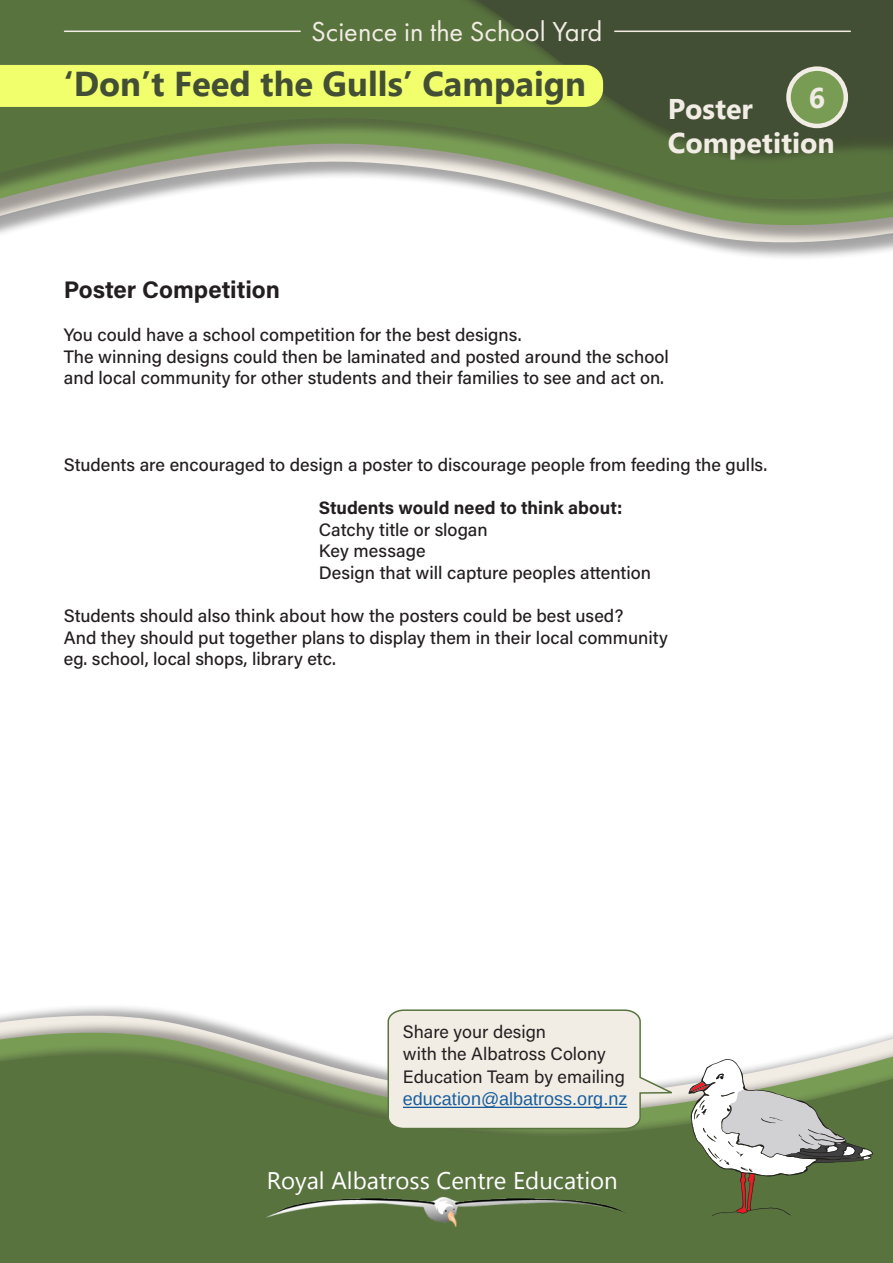
<style>
.page{position:relative;width:893px;height:1263px;background:#fff}
.page>*{position:absolute;margin:0;border:0;box-sizing:border-box;transform-origin:0 0}
.t1{font:700 34.5px "Gadugi";color:#424f35}
.t2{font:28.5px "Futura PT";color:#f2ede4}
.t3{font:700 28.5px "Gadugi";color:#f2ede4}
.t4{font:24px "Gadugi";color:#fff}
.t5{font:700 24px "Acumin Pro";color:#231f20}
.t6{font:500 18px "Acumin Pro";color:#231f20}
.t7{font:18px/22.5px "Acumin Pro";color:#231f20}
.t8{font:700 18px "Acumin Pro";color:#231f20}
.s1{font-family:"Arimo";color:#175d9e}
</style>
<div class="page">
<svg style="left:0;top:1007px;width:212px;height:13px"></svg>
<svg style="left:0;top:1020px;width:893px;height:22px"></svg>
<svg style="left:689px;top:244px;width:204px;height:11px"></svg>
<div style="left:0;top:0;width:893px;height:244px;background:#231f20;opacity:.4"></div>
<svg style="left:0;top:218px;width:893px;height:20px"></svg>
<div style="left:0;top:0;width:893px;height:218px;background:#231f20;opacity:.4"></div>
<svg style="left:0;top:0;width:893px;height:212px;background:#849671"></svg>
<div style="left:351px;top:0;width:542px;height:198px;background:#231f20;opacity:.4"></div>
<svg style="left:347px;top:0;width:546px;height:180px;background:#566843"></svg>
<svg style="left:0;top:1042px;width:893px;height:221px;background:#657d4d"></svg>
<hr style="left:615px;top:31px;width:235px;height:1px;background:#f2ede4">
<hr style="left:65px;top:31px;width:235px;height:1px;background:#f2ede4">
<img style="left:261px;top:1174px;width:370px;height:53px">
<div style="left:0;top:65px;width:603px;height:42px;background:#f2ff6d"></div>
<svg style="left:387px;top:1009px;width:286px;height:121px;background:#e9e7db"></svg>
<hr style="left:403px;top:1107px;width:224px;height:1px;background:#175d9e">
<svg style="left:688px;top:1059px;width:185px;height:157px"></svg>
<div style="left:788px;top:69px;width:58px;height:57px;background:#799c55;border-radius:50%"></div>
<div style="left:786px;top:66px;width:62px;height:62px;border:4px solid #f2ede4;border-radius:50%"></div>
<h2 class="t2" style="left:311px;top:14px;width:293px">Science in the School Yard</h2>
<h1 class="t1" style="left:64px;top:63px;width:524px">‘Don’t Feed the Gulls’ Campaign</h1>
<p class="t3" style="left:809px;top:80px;width:18px">6</p>
<p class="t3" style="left:668px;top:91px;width:87px">Poster</p>
<p class="t3" style="left:668px;top:126px;width:169px">Competition</p>
<p class="t5" style="left:64px;top:273px;width:218px">Poster Competition</p>
<p class="t6" style="left:64px;top:322px;width:459px">You could have a school competition for the best designs.</p>
<p class="t6" style="left:64px;top:344px;width:607px">The winning designs could then be laminated and posted around the school</p>
<p class="t6" style="left:64px;top:365px;width:602px">and local community for other students and their families to see and act on.</p>
<p class="t6" style="left:64px;top:452px;width:705px">Students are encouraged to design a poster to discourage people from feeding the gulls.</p>
<p class="t8" style="left:319px;top:495px;width:305px">Students would need to think about:</p>
<p class="t6" style="left:319px;top:517px;width:170px">Catchy title or slogan</p>
<p class="t6" style="left:319px;top:538px;width:108px">Key message</p>
<p class="t6" style="left:319px;top:560px;width:334px">Design that will capture peoples attention</p>
<p class="t6" style="left:64px;top:603px;width:561px">Students should also think about how the posters could be best used?</p>
<p class="t6" style="left:64px;top:625px;width:606px">And they should put together plans to display them in their local community</p>
<p class="t6" style="left:64px;top:646px;width:274px">eg. school, local shops, library etc.</p>
<p class="t7" style="left:403px;top:1020px;width:145px">Share your design</p>
<p class="t7" style="left:403px;top:1042px;width:226px">with the Albatross Colony<br>Education Team by emailing <span class="s1">education@albatross.org.nz</span></p>
<h3 class="t4" style="left:267px;top:1166px;width:353px">Royal Albatross Centre Education</h3>
</div>
